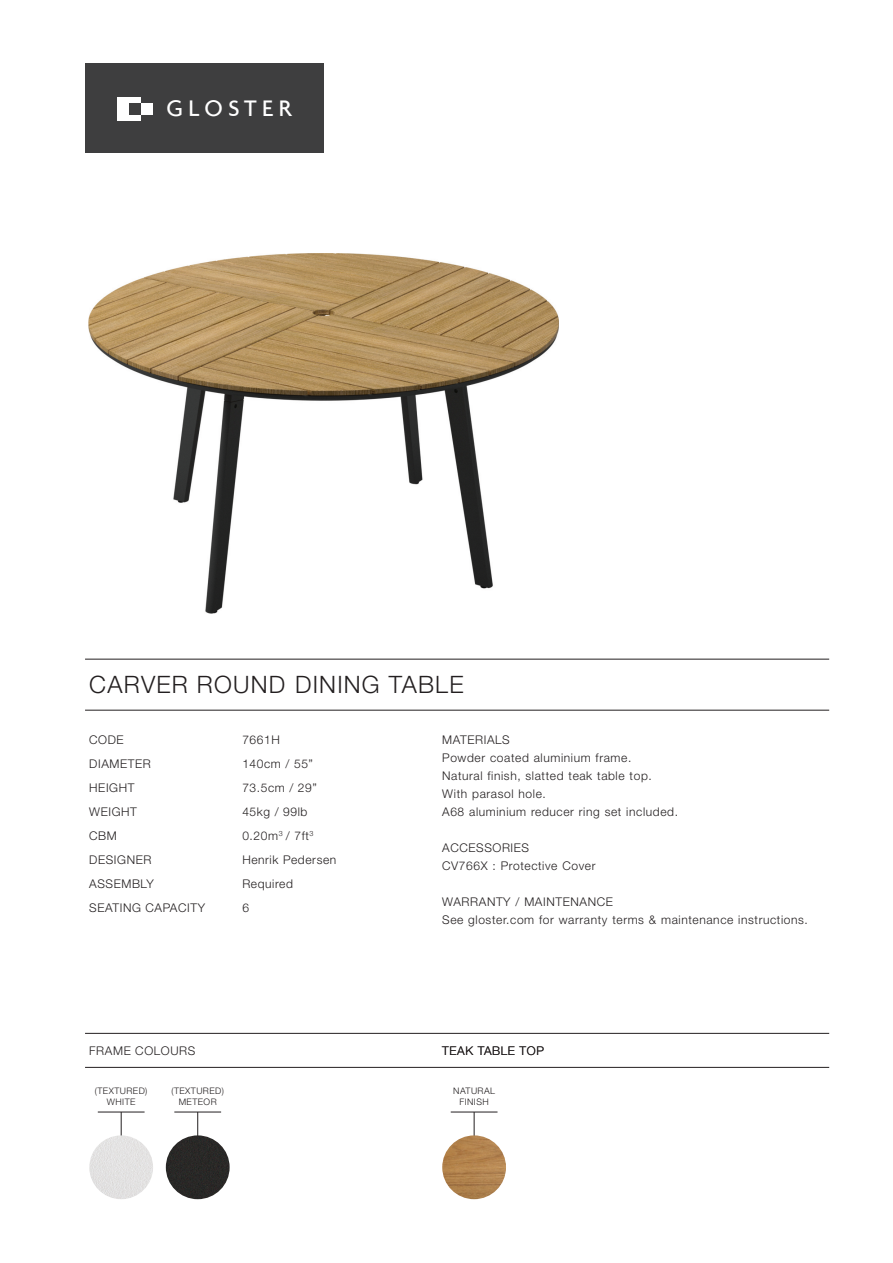
<style>
.page{position:relative;width:893px;height:1263px;background:#fff}
.page>*{position:absolute;margin:0;border:0;box-sizing:border-box;transform-origin:0 0}
.t1{font:500 24.3px "Agenda";letter-spacing:.225em;color:#fff}
.t2{font:300 24px "Helvetica Neue LT Std";letter-spacing:.05em;color:#231f20}
.t3{font:300 12px/24px "Helvetica Neue LT Std";letter-spacing:.05em;color:#231f20}
.t4{font:300 9px/10.8px "Helvetica Neue LT Std";letter-spacing:.05em;color:#231f20;text-align:center}
</style>
<div class="page">
<svg style="left:474px;top:1113px;width:1px;height:22px"></svg>
<img style="left:442px;top:1135px;width:64px;height:64px;border-radius:50%">
<hr style="left:451px;top:1112px;width:46px;height:1px;background:#231f20">
<img style="left:88px;top:253px;width:470px;height:361px">
<hr style="left:85px;top:659px;width:744px;height:1px;background:#231f20">
<hr style="left:85px;top:710px;width:744px;height:1px;background:#231f20">
<hr style="left:85px;top:1067px;width:744px;height:1px;background:#231f20">
<hr style="left:85px;top:1033px;width:744px;height:1px;background:#231f20">
<svg style="left:121px;top:1113px;width:1px;height:22px"></svg>
<div style="left:89px;top:1135px;width:64px;height:64px;background:#e3e2e2;border-radius:50%"></div>
<hr style="left:98px;top:1112px;width:47px;height:1px;background:#231f20">
<svg style="left:197px;top:1113px;width:1px;height:22px"></svg>
<div style="left:166px;top:1135px;width:64px;height:64px;background:#292826;border-radius:50%"></div>
<hr style="left:174px;top:1112px;width:47px;height:1px;background:#231f20">
<div style="left:85px;top:64px;width:238px;height:89px;background:#3e3e3f"></div>
<img style="left:117px;top:97px;width:35px;height:23px">
<h1 class="t1" style="left:166px;top:94px;width:126px">GLOSTER</h1>
<h2 class="t2" style="left:89px;top:676px;width:376px">CARVER ROUND DINING TABLE</h2>
<p class="t3" style="left:89px;top:729px;width:117px">CODE<br>DIAMETER<br>HEIGHT<br>WEIGHT<br>CBM<br>DESIGNER<br>ASSEMBLY<br>SEATING CAPACITY</p>
<p class="t3" style="left:242px;top:729px;width:95px">7661H<br>140cm / 55”<br>73.5cm / 29”<br>45kg / 99lb<br>0.20m<sup>3</sup> / 7ft<sup>3<br></sup>Henrik Pedersen<br>Required<br>6</p>
<p class="t3" style="left:442px;top:732px;width:237px;line-height:18px">MATERIALS<br>Powder coated aluminium frame.<br>Natural finish, slatted teak table top.<br>With parasol hole.<br>A68 aluminium reducer ring set included.</p>
<p class="t3" style="left:442px;top:840px;width:155px;line-height:18px">ACCESSORIES<br>CV766X : Protective Cover</p>
<p class="t3" style="left:442px;top:894px;width:367px;line-height:18px">WARRANTY / MAINTENANCE<br>See gloster.com for warranty terms &amp; maintenance instructions.</p>
<p class="t3" style="left:89px;top:1039px;width:108px">FRAME COLOURS</p>
<p class="t3" style="left:442px;top:1039px;width:103px">TEAK TABLE TOP</p>
<p class="t4" style="left:95px;top:1087px;width:54px">(TEXTURED)<br>WHITE</p>
<p class="t4" style="left:171px;top:1087px;width:54px">(TEXTURED)<br>METEOR</p>
<p class="t4" style="left:453px;top:1087px;width:43px">NATURAL<br>FINISH</p>
</div>
